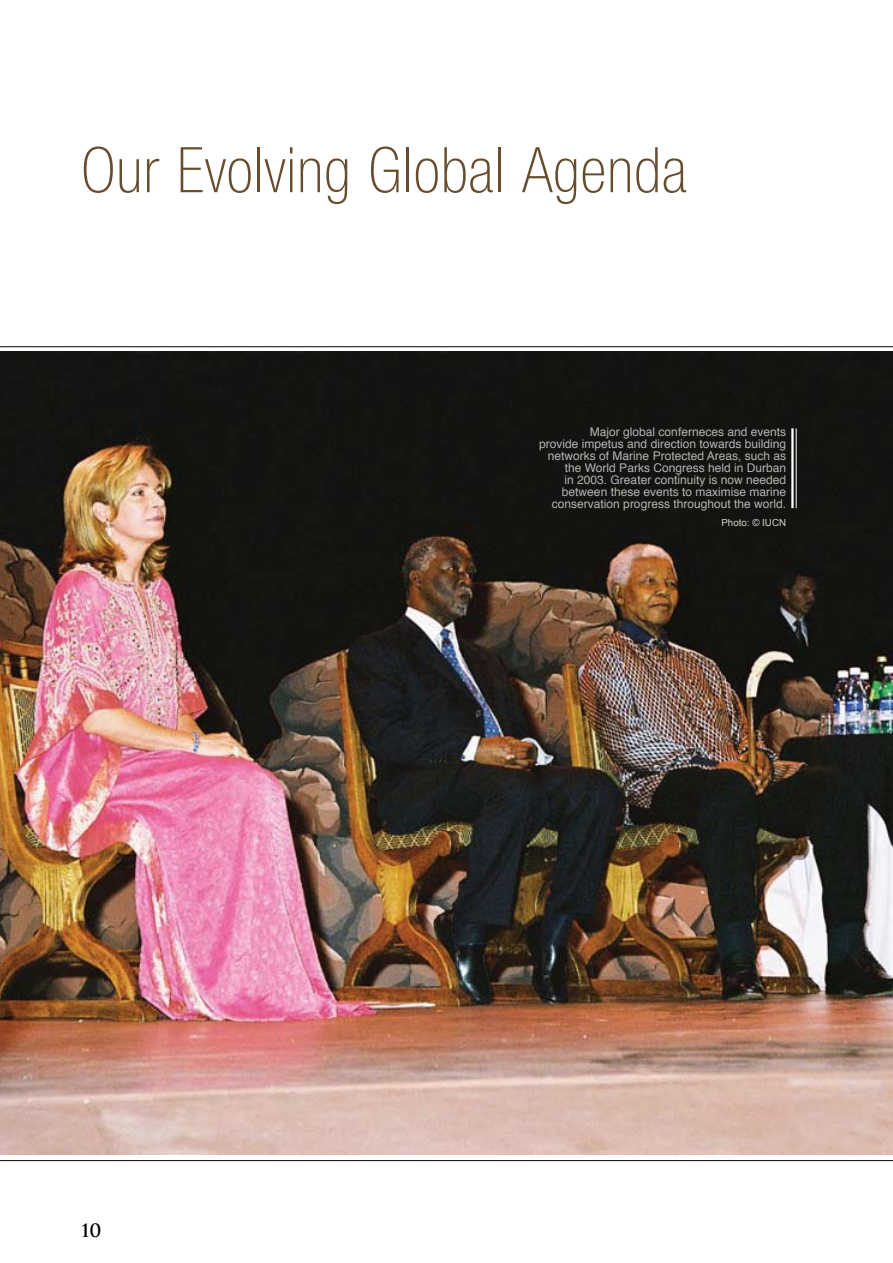
<style>
.page{position:relative;width:893px;height:1263px;background:#fff}
.page>*{position:absolute;margin:0;border:0;box-sizing:border-box;transform-origin:0 0}
.t1{font:67.5px "Nimbus San Nov T Lig Con";color:#674d2d}
.t2{font:700 18px "Trajan";color:#000}
.t3{font:12px/12px "Helvetica";color:#b2b4b6;text-align:right}
.t4{font:9.75px "Arial";color:#d1d3d4}
</style>
<div class="page">
<img style="left:0;top:351px;width:893px;height:803px">
<hr style="left:791px;top:428px;width:3px;height:80px;background:#fff">
<hr style="left:796px;top:428px;width:1px;height:80px;background:#fff">
<hr style="left:0;top:346px;width:893px;height:1px;background:#000">
<hr style="left:0;top:1160px;width:893px;height:1px;background:#000">
<h1 class="t1" style="left:81px;top:133px;width:608px">Our Evolving Global Agenda</h1>
<h2 class="t2" style="left:81px;top:1219px;width:22px">10</h2>
<p class="t3" style="left:539px;top:426px;width:248px">Major global conferneces and events<br>provide impetus and direction towards building networks of Marine Protected Areas, such as the World Parks Congress held in Durban<br>in 2003. Greater continuity is now needed between these events to maximise marine conservation progress throughout the world.</p>
<p class="t4" style="left:721px;top:517px;width:66px">Photo: © IUCN</p>
</div>
